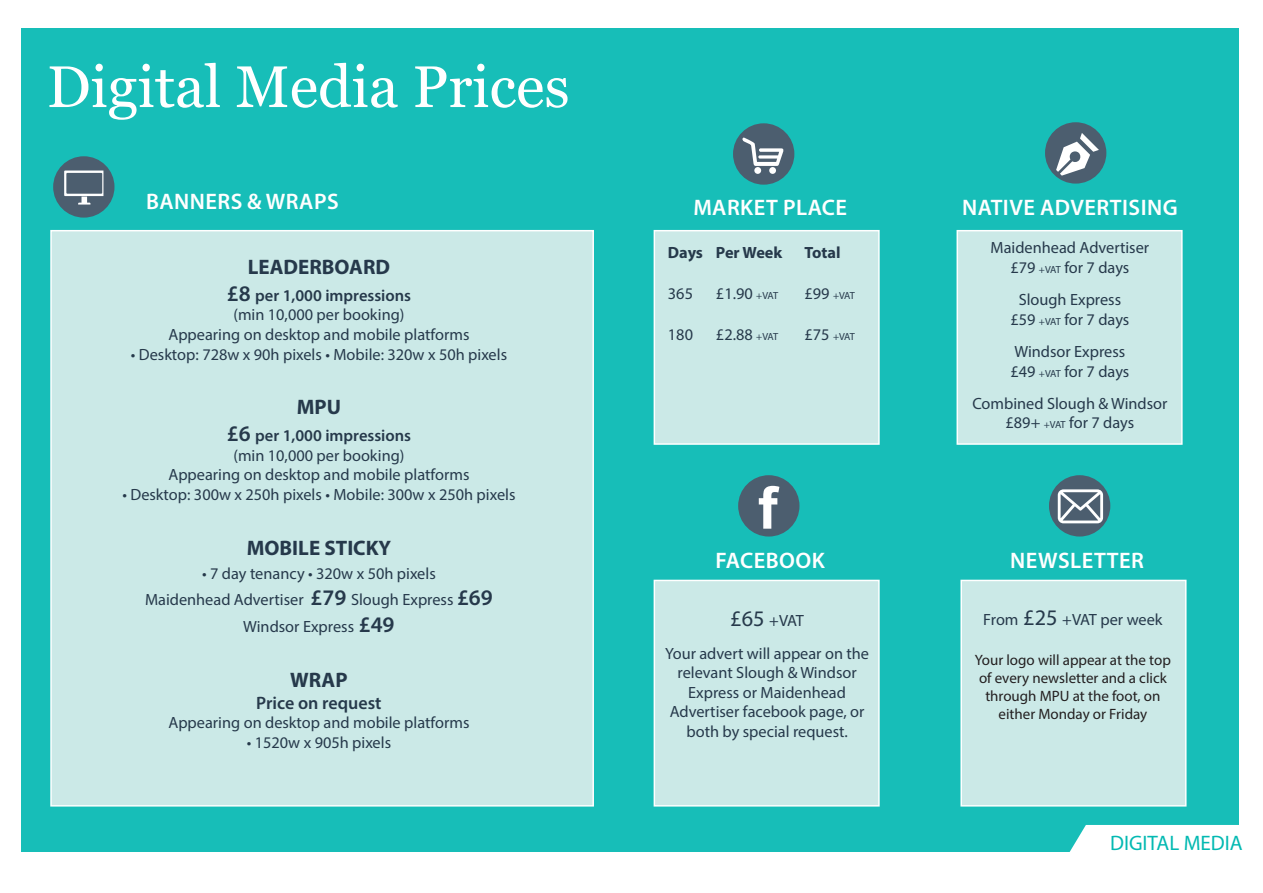
<style>
.page{position:relative;width:1263px;height:893px;background:#fff}
.page>*{position:absolute;margin:0;border:0;box-sizing:border-box;transform-origin:0 0}
.t1{font:58.65px "Georgia";color:#fff}
.t2{font:600 22.5px "Myriad Pro";letter-spacing:.02em;color:#fff}
.t3{font:700 21px "Myriad Pro";color:#26394b}
.t4{font:21px "Myriad Pro";color:#03b9b2}
.t5{font:600 18px "Myriad Pro";color:#26394b}
.t6{font:600 16.5px "Myriad Pro";color:#26394b}
.t7{font:16.35px/19.5px "Myriad Pro";color:#26394b;text-align:center}
.t8{font:700 16.35px "Myriad Pro";color:#26394b}
.t9{font:15px/18px "Myriad Pro";color:#231f20;text-align:center}
.t10{font:10.35px "Myriad Pro";letter-spacing:-.065em;color:#26394b}
.s1{font-size:22.35px}
.s2{font-weight:600;font-size:22.35px}
.s3{font-size:10.35px}
.s4{font-size:16.35px}
</style>
<div class="page">
<div style="left:21px;top:28px;width:1217px;height:823px;background:#17beb8"></div>
<svg style="left:1065px;top:825px;width:173px;height:27px;background:#edfaf9"></svg>
<div style="left:53px;top:156px;width:61px;height:62px;background:#4c5e6f;border-radius:50%"></div>
<div style="left:733px;top:123px;width:61px;height:62px;background:#4c5e6f;border-radius:50%"></div>
<div style="left:1045px;top:122px;width:61px;height:62px;background:#4c5e6f;border-radius:50%"></div>
<div style="left:738px;top:475px;width:61px;height:61px;background:#4c5e6f;border-radius:50%"></div>
<svg style="left:64px;top:171px;width:39px;height:34px"></svg>
<div style="left:754px;top:167px;width:7px;height:7px;background:#fff;border-radius:50%"></div>
<div style="left:769px;top:167px;width:7px;height:7px;background:#fff;border-radius:50%"></div>
<svg style="left:742px;top:137px;width:42px;height:29px"></svg>
<svg style="left:759px;top:486px;width:20px;height:43px"></svg>
<div style="left:654px;top:230px;width:226px;height:215px;background:#cbe9e7;border:2px solid #fff"></div>
<div style="left:956px;top:230px;width:226px;height:215px;background:#cbe9e7;border:2px solid #fff"></div>
<div style="left:50px;top:230px;width:544px;height:576px;background:#cbe9e7;border:2px solid #fff"></div>
<div style="left:960px;top:580px;width:226px;height:226px;background:#cbe9e7;border:2px solid #fff"></div>
<div style="left:654px;top:580px;width:226px;height:226px;background:#cbe9e7;border:2px solid #fff"></div>
<div style="left:1049px;top:475px;width:61px;height:61px;background:#4c5e6f;border-radius:50%"></div>
<svg style="left:1058px;top:489px;width:45px;height:34px"></svg>
<svg style="left:1056px;top:133px;width:43px;height:43px"></svg>
<h1 class="t1" style="left:47px;top:51px;width:524px">Digital Media Prices</h1>
<h2 class="t2" style="left:146px;top:187px;width:154px">BANN ERS &amp; WRAPS</h2>
<p class="t3" style="left:248px;top:253px;width:144px">LEADERBOARD</p>
<p class="t6" style="left:227px;top:285px;width:186px"><span class="s1">£8</span> PER 1,000 IMPRESSIONS</p>
<p class="t7" style="left:168px;top:305px;width:303px">(min 10,000 per booking)<br>Appearing on desktop and mobile platforms</p>
<p class="t7" style="left:131px;top:344px;width:378px">• Desktop: 728w x 90h pixels • Mobile: 320w x 50h pixels</p>
<p class="t3" style="left:297px;top:394px;width:46px">MPU</p>
<p class="t6" style="left:227px;top:425px;width:186px"><span class="s1">£6</span> PER 1,000 IMPRESSIONS</p>
<p class="t7" style="left:168px;top:445px;width:303px">(min 10,000 per booking)<br>Appearing on desktop and mobile platforms</p>
<p class="t7" style="left:122px;top:484px;width:395px">• Desktop: 300w x 250h pixels • Mobile: 300w x 250h pixels</p>
<p class="t3" style="left:247px;top:534px;width:146px">MOBILE STICKY</p>
<p class="t7" style="left:145px;top:560px;width:349px;line-height:26.7px">• 7 day tenancy • 320w x 50h pixels<br>Maidenhead Advertiser <span class="s2">£79</span> Slough Express <span class="s2">£69<br></span>Windsor Express <span class="s2">£49</span></p>
<p class="t3" style="left:290px;top:666px;width:59px">WRAP</p>
<p class="t5" style="left:256px;top:691px;width:127px">PRICE ON REQUEST</p>
<p class="t7" style="left:168px;top:713px;width:303px">Appearing on desktop and mobile platforms</p>
<p class="t7" style="left:247px;top:732px;width:146px">• 1520w x 905h pixels</p>
<h2 class="t2" style="left:693px;top:193px;width:155px">MARKET PLACE</h2>
<h2 class="t2" style="left:962px;top:193px;width:217px">NATIVE ADVERTISING</h2>
<p class="t8" style="left:668px;top:242px;width:116px">Days Per Week</p>
<p class="t8" style="left:804px;top:242px;width:38px">Total</p>
<p class="t7" style="left:668px;top:284px;width:27px">365</p>
<p class="t7" style="left:716px;top:284px;width:64px">£1.90 <span class="s3">+VAT</span></p>
<p class="t10" style="left:804px;top:289px;width:52px"><span class="s4">£99</span> +VAT</p>
<p class="t7" style="left:668px;top:324px;width:27px">180</p>
<p class="t7" style="left:716px;top:324px;width:64px">£2.88 <span class="s3">+VAT</span></p>
<p class="t10" style="left:804px;top:330px;width:52px"><span class="s4">£75</span> +VAT</p>
<p class="t7" style="left:990px;top:238px;width:160px">Maidenhead Advertiser £79 <span class="s3">+VAT</span> for 7 days</p>
<p class="t7" style="left:1010px;top:290px;width:120px">Slough Express £59 <span class="s3">+VAT</span> for 7 days</p>
<p class="t7" style="left:1010px;top:342px;width:120px;text-align:left">Windsor Express £49 <span class="s3">+VAT</span> for 7 days</p>
<p class="t7" style="left:972px;top:393px;width:197px">Combined Slough &amp; Windsor £89+ <span class="s3">+VAT</span> for 7 days</p>
<h2 class="t2" style="left:716px;top:546px;width:66px">FACEBOO</h2>
<h2 class="t2" style="left:812px;top:546px;width:15px">K</h2>
<h2 class="t2" style="left:1010px;top:546px;width:135px">NEWSLETTER</h2>
<p class="t7" style="left:665px;top:604px;width:205px;line-height:32.2px"><span class="s1">£65</span> +VAT<br>Your advert will appear on the</p>
<p class="t7" style="left:670px;top:663px;width:196px">relevant Slough &amp; Windsor<br>Express or Maidenhead<br>Advertiser facebook page, or both by special request.</p>
<p class="t7" style="left:983px;top:610px;width:181px">From <span class="s1">£25</span> +VAT per week</p>
<p class="t9" style="left:975px;top:650px;width:198px">Your logo will appear at the top of every newsletter and a click through MPU at the foot, on either Monday or Friday</p>
<p class="t4" style="left:1110px;top:830px;width:134px">DIGITAL MEDIA</p>
</div>
